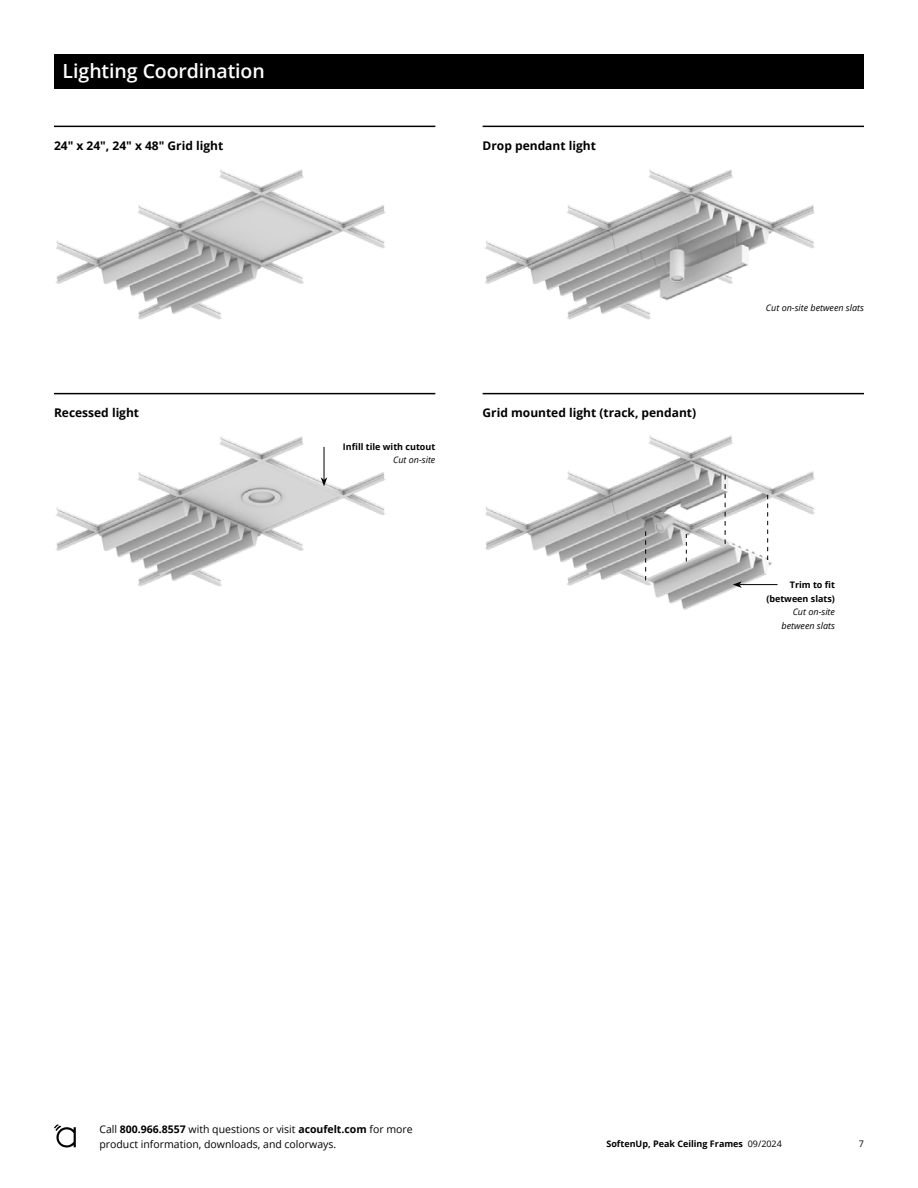
<style>
.page{position:relative;width:918px;height:1188px;background:#fff}
.page>*{position:absolute;margin:0;border:0;box-sizing:border-box;transform-origin:0 0}
.t1{font:600 19.5px "Open Sans";letter-spacing:-.005em;color:#fff}
.t2{font:700 12px "Open Sans";color:#000}
.t3{font:10.5px/15px "Open Sans";color:#000}
.t4{font:700 9px/13.5px "Open Sans";color:#000;text-align:right}
.t5{font:italic 9px/13.5px "Open Sans";color:#000;text-align:right}
.t6{font:9px "Open Sans";color:#000}
.s1{font-weight:700}
.s2{font-weight:400}
</style>
<div class="page">
<svg style="left:54px;top:1124px;width:22px;height:24px"></svg>
<img style="left:485px;top:435px;width:330px;height:175px">
<img style="left:56px;top:436px;width:330px;height:151px">
<img style="left:485px;top:169px;width:330px;height:151px">
<hr style="left:54px;top:126px;width:381px;height:1px;background:#000">
<hr style="left:483px;top:126px;width:381px;height:1px;background:#000">
<hr style="left:54px;top:393px;width:381px;height:1px;background:#000">
<hr style="left:483px;top:393px;width:381px;height:1px;background:#000">
<hr style="left:324px;top:447px;width:1px;height:33px;background:#000">
<svg style="left:321px;top:477px;width:6px;height:9px"></svg>
<svg style="left:725px;top:475px;width:1px;height:69px"></svg>
<svg style="left:767px;top:495px;width:1px;height:65px"></svg>
<svg style="left:645px;top:531px;width:1px;height:49px"></svg>
<svg style="left:686px;top:534px;width:1px;height:28px"></svg>
<hr style="left:739px;top:584px;width:39px;height:1px;background:#000">
<svg style="left:733px;top:581px;width:9px;height:7px"></svg>
<div style="left:54px;top:54px;width:810px;height:34px;background:#000"></div>
<img style="left:56px;top:169px;width:330px;height:151px">
<h1 class="t1" style="left:63px;top:57px;width:204px">Lighting Coordination</h1>
<p class="t2" style="left:54px;top:137px;width:171px">24" x 24", 24" x 48" Grid light</p>
<p class="t2" style="left:483px;top:137px;width:115px">Drop pendant light</p>
<p class="t2" style="left:54px;top:404px;width:87px">Recessed light</p>
<p class="t2" style="left:483px;top:404px;width:215px">Grid mounted light (track, pendant)</p>
<p class="t4" style="left:343px;top:440px;width:94px">Infill tile with cutout</p>
<p class="t5" style="left:393px;top:453px;width:44px">Cut on-site</p>
<p class="t5" style="left:766px;top:301px;width:99px">Cut on-site between slats</p>
<p class="t4" style="left:766px;top:578px;width:70px">Trim to fit (between slats)</p>
<p class="t5" style="left:782px;top:605px;width:55px">Cut on-site between slats</p>
<p class="t3" style="left:99px;top:1121px;width:315px">Call <span class="s1">800.966.8557</span> with questions or visit <span class="s1">acoufelt.com</span> for more product information, downloads, and colorways.</p>
<p class="t4" style="left:606px;top:1137px;width:177px">SoftenUp, Peak Ceiling Frames <span class="s2">09/2024</span></p>
<p class="t6" style="left:859px;top:1138px;width:7px">7</p>
</div>
